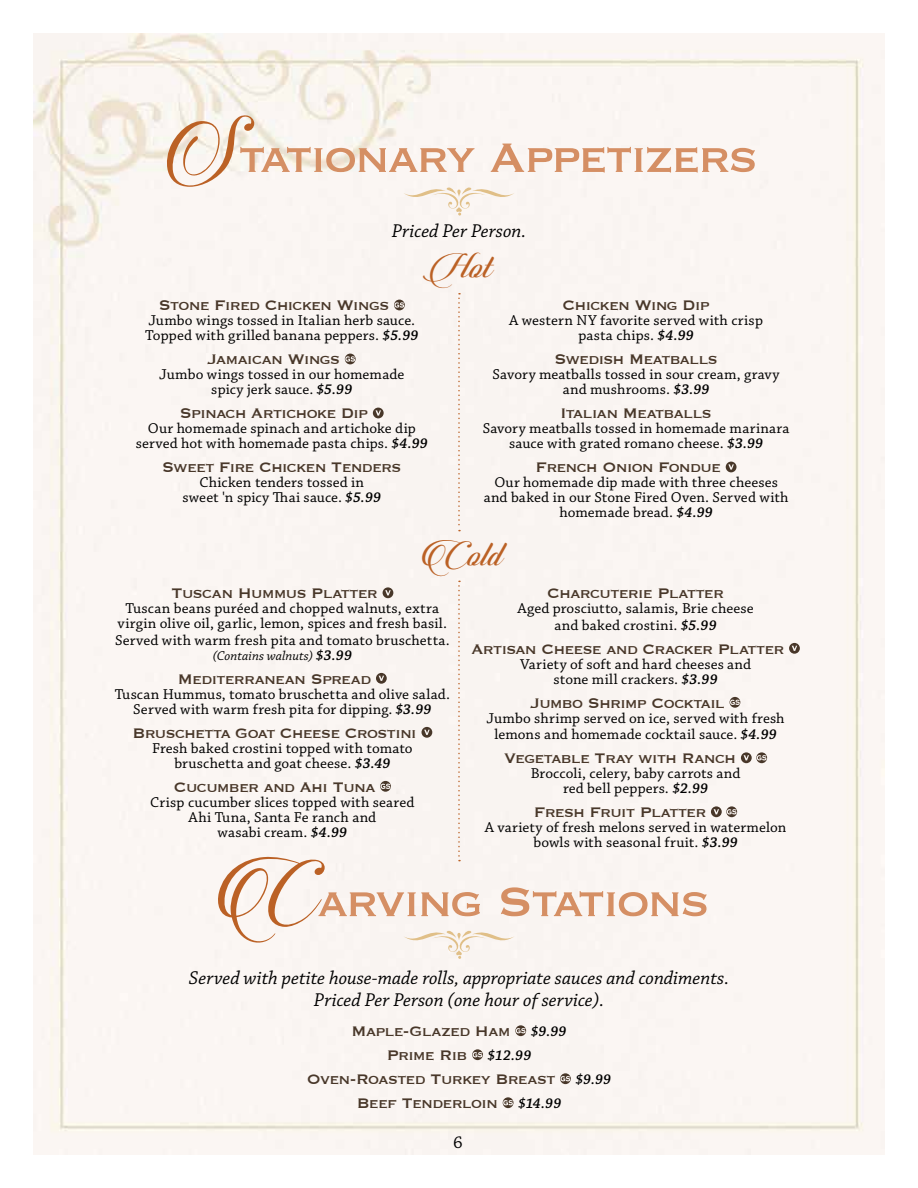
<style>
.page{position:relative;width:918px;height:1188px;background:#fff}
.page>*{position:absolute;margin:0;border:0;box-sizing:border-box;transform-origin:0 0}
.t1{font:54px "Copperplate";letter-spacing:-.055em;color:#d58f64}
.t2{font:40.5px "Candlescript Pro";color:#bb6125}
.t3{font:italic 19.5px/22.5px "Chaparral Pro";color:#000;text-align:center}
.t4{font:18px/24px "Copperplate";letter-spacing:-.045em;color:#483729;text-align:center}
.t5{font:18px "Chaparral Pro Capt";color:#000}
.t6{font:15px/15px "Chaparral Pro Capt";letter-spacing:.01em;color:#000;text-align:center}
.t7{font:italic 13.5px "Chaparral Pro";letter-spacing:.005em;color:#000}
.s1{font-family:"Candlescript Pro";font-size:95.7px;color:#bb6125}
.s2{font-family:"Chaparral Pro";font-weight:600;font-style:italic}
.s3{font-weight:600;font-size:15px}
.s4{font-family:"Chaparral Pro";font-weight:600;font-style:italic;font-size:15px;color:#000}
</style>
<div class="page">
<div style="left:34px;top:34px;width:850px;height:1120px;background:#fbf6f3"></div>
<svg style="left:394px;top:300px;width:11px;height:10px"></svg>
<svg style="left:345px;top:354px;width:11px;height:10px"></svg>
<svg style="left:373px;top:408px;width:11px;height:10px"></svg>
<svg style="left:726px;top:462px;width:11px;height:10px"></svg>
<svg style="left:458px;top:293px;width:2px;height:238px"></svg>
<svg style="left:383px;top:587px;width:10px;height:11px"></svg>
<svg style="left:376px;top:673px;width:11px;height:11px"></svg>
<svg style="left:422px;top:727px;width:10px;height:11px"></svg>
<svg style="left:380px;top:781px;width:11px;height:11px"></svg>
<svg style="left:789px;top:643px;width:11px;height:11px"></svg>
<svg style="left:730px;top:697px;width:10px;height:11px"></svg>
<svg style="left:741px;top:752px;width:26px;height:11px"></svg>
<svg style="left:711px;top:806px;width:26px;height:11px"></svg>
<svg style="left:458px;top:581px;width:2px;height:280px"></svg>
<svg style="left:403px;top:184px;width:112px;height:32px"></svg>
<svg style="left:515px;top:1025px;width:11px;height:11px"></svg>
<svg style="left:472px;top:1049px;width:11px;height:11px"></svg>
<svg style="left:560px;top:1073px;width:11px;height:11px"></svg>
<svg style="left:503px;top:1097px;width:11px;height:11px"></svg>
<svg style="left:403px;top:927px;width:112px;height:32px"></svg>
<h1 class="t1" style="left:160px;top:122px;width:600px"><span class="s1">S</span>tationary Appetizers</h1>
<h3 class="t3" style="left:392px;top:220px;width:136px">Priced Per Person.</h3>
<h2 class="t2" style="left:428px;top:240px;width:64px">Hot</h2>
<p class="t4" style="left:159px;top:293px;width:232px">Stone Fired Chicken Wings</p>
<p class="t6" style="left:145px;top:314px;width:275px;text-align:left">Jumbo wings tossed in Italian herb sauce.<br>Topped with grilled banana peppers. <span class="s2">$5.99</span></p>
<p class="t4" style="left:208px;top:347px;width:134px">Jamaican Wings</p>
<p class="t6" style="left:159px;top:368px;width:247px">Jumbo wings tossed in our homemade spicy jerk sauce. <span class="s2">$5.99</span></p>
<p class="t4" style="left:180px;top:401px;width:190px">Spinach Artichoke Dip</p>
<p class="t6" style="left:136px;top:422px;width:294px">Our homemade spinach and artichoke dip served hot with homemade pasta chips. <span class="s2">$4.99</span></p>
<p class="t4" style="left:162px;top:455px;width:241px">Sweet Fire Chicken Tenders</p>
<p class="t6" style="left:183px;top:476px;width:200px">Chicken tenders tossed in sweet 'n spicy Thai sauce. <span class="s2">$5.99</span></p>
<p class="t4" style="left:563px;top:293px;width:149px">Chicken Wing Dip</p>
<p class="t6" style="left:509px;top:314px;width:255px">A western NY favorite served with crisp pasta chips. <span class="s2">$4.99</span></p>
<p class="t4" style="left:554px;top:347px;width:165px">Swedish Meatballs</p>
<p class="t6" style="left:493px;top:368px;width:289px">Savory meatballs tossed in sour cream, gravy and mushrooms. <span class="s2">$3.99</span></p>
<p class="t4" style="left:561px;top:401px;width:153px">Italian Meatballs</p>
<p class="t6" style="left:483px;top:422px;width:308px">Savory meatballs tossed in homemade marinara sauce with grated romano cheese. <span class="s2">$3.99</span></p>
<p class="t4" style="left:536px;top:455px;width:187px">French Onion Fondue</p>
<p class="t6" style="left:484px;top:476px;width:306px">Our homemade dip made with three cheeses and baked in our Stone Fired Oven. Served with homemade bread. <span class="s2">$4.99</span></p>
<h2 class="t2" style="left:417px;top:528px;width:85px">Cold</h2>
<p class="t4" style="left:171px;top:580px;width:208px">Tuscan Hummus Platter</p>
<p class="t6" style="left:118px;top:601px;width:331px">Tuscan beans puréed and chopped walnuts, extra virgin olive oil, garlic, lemon, spices and fresh basil.</p>
<p class="t6" style="left:115px;top:633px;width:336px">Served with warm fresh pita and tomato bruschetta.</p>
<p class="t7" style="left:213px;top:648px;width:141px">(Contains walnuts) <span class="s3">$3.99</span></p>
<p class="t4" style="left:178px;top:666px;width:195px">Mediterranean Spread</p>
<p class="t6" style="left:115px;top:687px;width:337px">Tuscan Hummus, tomato bruschetta and olive salad.<br>Served with warm fresh pita for dipping. <span class="s2">$3.99</span></p>
<p class="t4" style="left:132px;top:720px;width:286px">Bruschetta Goat Cheese Crostini</p>
<p class="t6" style="left:152px;top:741px;width:262px">Fresh baked crostini topped with tomato bruschetta and goat cheese. <span class="s2">$3.49</span></p>
<p class="t4" style="left:174px;top:774px;width:203px">Cucumber and Ahi Tuna</p>
<p class="t6" style="left:150px;top:795px;width:266px">Crisp cucumber slices topped with seared<br>Ahi Tuna, Santa Fe ranch and<br>wasabi cream. <span class="s2">$4.99</span></p>
<p class="t4" style="left:547px;top:580px;width:178px">Charcuterie Platter</p>
<p class="t6" style="left:517px;top:601px;width:238px;line-height:16.5px">Aged prosciutto, salamis, Brie cheese and baked crostini. <span class="s2">$5.99</span></p>
<p class="t4" style="left:471px;top:636px;width:315px">Artisan Cheese and Cracker Platter</p>
<p class="t6" style="left:520px;top:657px;width:233px">Variety of soft and hard cheeses and stone mill crackers. <span class="s2">$3.99</span></p>
<p class="t4" style="left:531px;top:690px;width:196px">Jumbo Shrimp Cocktail</p>
<p class="t6" style="left:487px;top:710px;width:300px;line-height:16.5px">Jumbo shrimp served on ice, served with fresh lemons and homemade cocktail sauce. <span class="s2">$4.99</span></p>
<p class="t4" style="left:504px;top:745px;width:234px">Vegetable Tray with Ranch</p>
<p class="t6" style="left:531px;top:766px;width:211px">Broccoli, celery, baby carrots and red bell peppers. <span class="s2">$2.99</span></p>
<p class="t4" style="left:534px;top:799px;width:174px">Fresh Fruit Platter</p>
<p class="t6" style="left:485px;top:820px;width:303px">A variety of fresh melons served in watermelon bowls with seasonal fruit. <span class="s2">$3.99</span></p>
<h1 class="t1" style="left:208px;top:866px;width:504px"><span class="s1">C</span>arving Stations</h1>
<h3 class="t3" style="left:189px;top:967px;width:542px">Served with petite house-made rolls, appropriate sauces and condiments.<br>Priced Per Person (one hour of service).</h3>
<p class="t4" style="left:307px;top:1018px;width:306px">Maple-Glazed Ham <span class="s4">$9.99<br></span>Prime Rib <span class="s4">$12.99<br></span>Oven-Roasted Turkey Breast <span class="s4">$9.99<br></span>Beef Tenderloin <span class="s4">$14.99</span></p>
<p class="t5" style="left:453px;top:1132px;width:11px">6</p>
</div>
